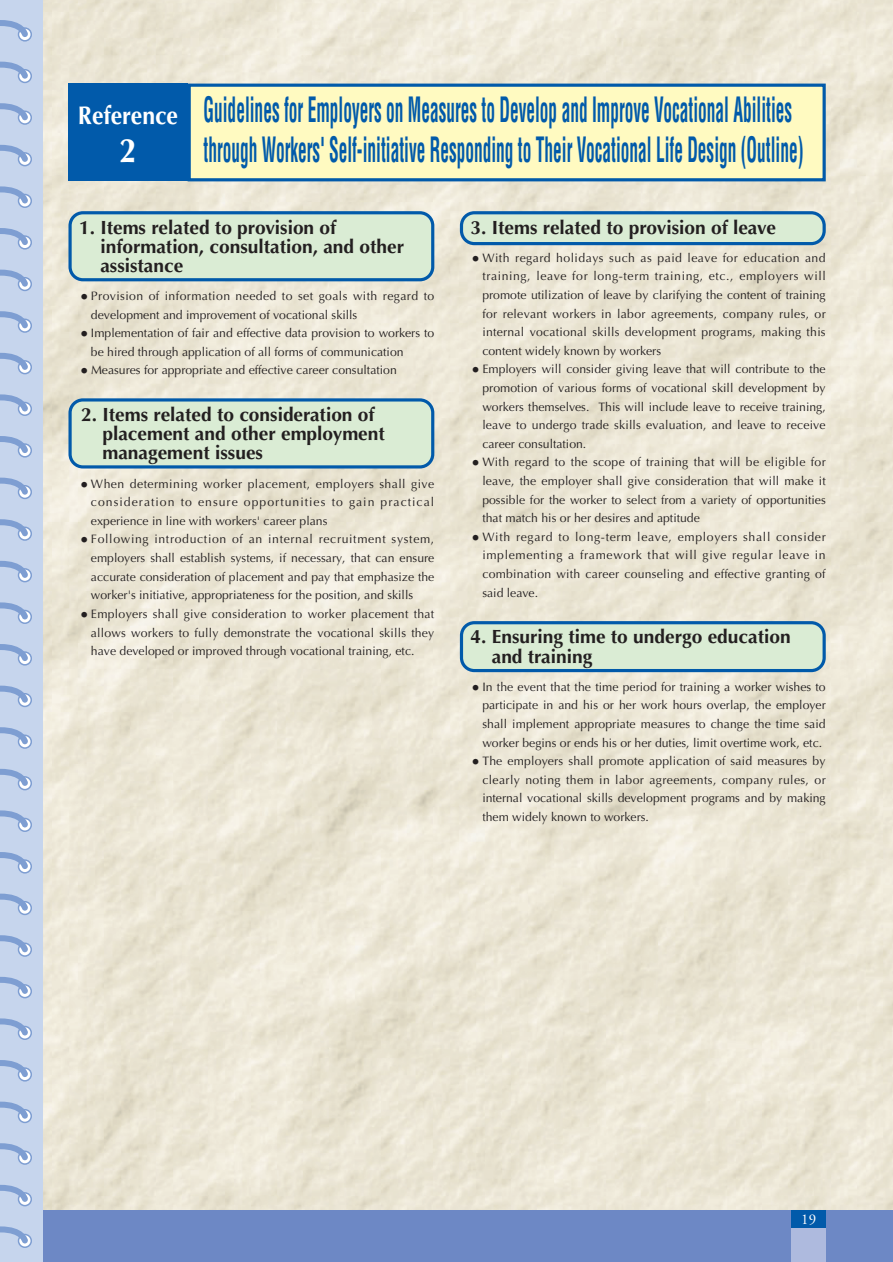
<style>
.page{position:relative;width:893px;height:1262px;background:#fff}
.page>*{position:absolute;margin:0;border:0;box-sizing:border-box;transform-origin:0 0}
.t1{font:700 condensed 34.05px/40.3px "Helvetica";color:#015aaa;scale:.51 1}
.t2{font:700 34.05px "Optima";color:#fff;scale:.9 1}
.t3{font:700 25.5px "Optima";color:#fff;scale:.9 1}
.t4{font:700 19.2px/19.2px "Optima";color:#231f20}
.t5{font:14.85px "Adobe Garamond";color:#fff}
.t6{font:12.15px/18.6px "Optima";color:#231f20;text-align:justify}
.t7{font:12.15px/18.6px "Optima";letter-spacing:.035em;color:#231f20}
.s1{font-family:"Shin Go";font-size:6.3px}
</style>
<div class="page">
<img style="left:43px;top:0;width:849px;height:1210px">
<div style="left:2px;top:1210px;width:791px;height:52px;background:#6d88c5"></div>
<div style="left:825px;top:1210px;width:67px;height:52px;background:#6d88c5"></div>
<div style="left:791px;top:1210px;width:34px;height:52px;background:#aebade"></div>
<div style="left:791px;top:1210px;width:34px;height:17px;background:#015aaa"></div>
<div style="left:0;top:0;width:43px;height:1262px;background:#c6d5ed"></div>
<svg style="left:18px;top:1233px;width:14px;height:15px"></svg>
<svg style="left:0;top:20px;width:31px;height:1226px"></svg>
<svg style="left:68px;top:211px;width:366px;height:70px"></svg>
<svg style="left:68px;top:398px;width:366px;height:70px"></svg>
<svg style="left:460px;top:621px;width:365px;height:51px"></svg>
<svg style="left:460px;top:211px;width:365px;height:34px"></svg>
<div style="left:189px;top:85px;width:635px;height:95px;background:#fffac1"></div>
<div style="left:187px;top:84px;width:638px;height:97px;border:3px solid #015aaa"></div>
<div style="left:68px;top:84px;width:120px;height:97px;background:#015aaa"></div>
<h2 class="t3" style="left:78px;top:105px;width:113px">Reference</h2>
<h1 class="t2" style="left:119px;top:136px;width:20px">2</h1>
<h1 class="t1" style="left:203px;top:92px;width:1177px">Guidelines for Employers on Measures to Develop and Improve Vocational Abilities through Workers' Self-initiative Responding to Their Vocational Life Design (Outline)</h1>
<h3 class="t4" style="left:100px;top:219px;width:305px;text-indent:-21px">1. Items related to provision of information, consultation, and other assistance</h3>
<p class="t7" style="left:91px;top:288px;width:345px;text-indent:-10px"><span class="s1">●</span> Provision of information needed to set goals with regard to development and improvement of vocational skills</p>
<p class="t6" style="left:91px;top:325px;width:345px;text-indent:-10px"><span class="s1">●</span> Implementation of fair and effective data provision to workers to be hired through application of all forms of communication</p>
<p class="t6" style="left:81px;top:362px;width:317px"><span class="s1">●</span> Measures for appropriate and effective career consultation</p>
<h3 class="t4" style="left:102px;top:407px;width:284px;text-indent:-21px">2. Items related to consideration of placement and other employment management issues</h3>
<p class="t6" style="left:91px;top:475px;width:345px;text-indent:-10px"><span class="s1">●</span> When determining worker placement, employers shall give consideration to ensure opportunities to gain practical experience in line with workers' career plans</p>
<p class="t6" style="left:91px;top:531px;width:345px;text-indent:-10px"><span class="s1">●</span> Following introduction of an internal recruitment system, employers shall establish systems, if necessary, that can ensure accurate consideration of placement and pay that emphasize the worker's initiative, appropriateness for the position, and skills</p>
<p class="t6" style="left:91px;top:605px;width:345px;text-indent:-10px"><span class="s1">●</span> Employers shall give consideration to worker placement that allows workers to fully demonstrate the vocational skills they have developed or improved through vocational training, etc.</p>
<h3 class="t4" style="left:470px;top:219px;width:307px">3. Items related to provision of leave</h3>
<p class="t6" style="left:482px;top:249px;width:345px;text-indent:-10px"><span class="s1">●</span> With regard holidays such as paid leave for education and training, leave for long-term training, etc., employers will promote utilization of leave by clarifying the content of training for relevant workers in labor agreements, company rules, or internal vocational skills development programs, making this content widely known by workers</p>
<p class="t6" style="left:482px;top:361px;width:345px;text-indent:-10px"><span class="s1">●</span> Employers will consider giving leave that will contribute to the promotion of various forms of vocational skill development by workers themselves. This will include leave to receive training, leave to undergo trade skills evaluation, and leave to receive career consultation.</p>
<p class="t6" style="left:482px;top:454px;width:345px;text-indent:-10px"><span class="s1">●</span> With regard to the scope of training that will be eligible for leave, the employer shall give consideration that will make it possible for the worker to select from a variety of opportunities that match his or her desires and aptitude</p>
<p class="t6" style="left:482px;top:528px;width:345px;text-indent:-10px"><span class="s1">●</span> With regard to long-term leave, employers shall consider implementing a framework that will give regular leave in combination with career counseling and effective granting of said leave.</p>
<h3 class="t4" style="left:492px;top:629px;width:300px;text-indent:-21px">4. Ensuring time to undergo education and training</h3>
<p class="t6" style="left:482px;top:678px;width:345px;text-indent:-10px"><span class="s1">●</span> In the event that the time period for training a worker wishes to participate in and his or her work hours overlap, the employer shall implement appropriate measures to change the time said worker begins or ends his or her duties, limit overtime work, etc.</p>
<p class="t6" style="left:482px;top:753px;width:345px;text-indent:-10px"><span class="s1">●</span> The employers shall promote application of said measures by clearly noting them in labor agreements, company rules, or internal vocational skills development programs and by making them widely known to workers.</p>
<p class="t5" style="left:801px;top:1213px;width:16px">19</p>
</div>
